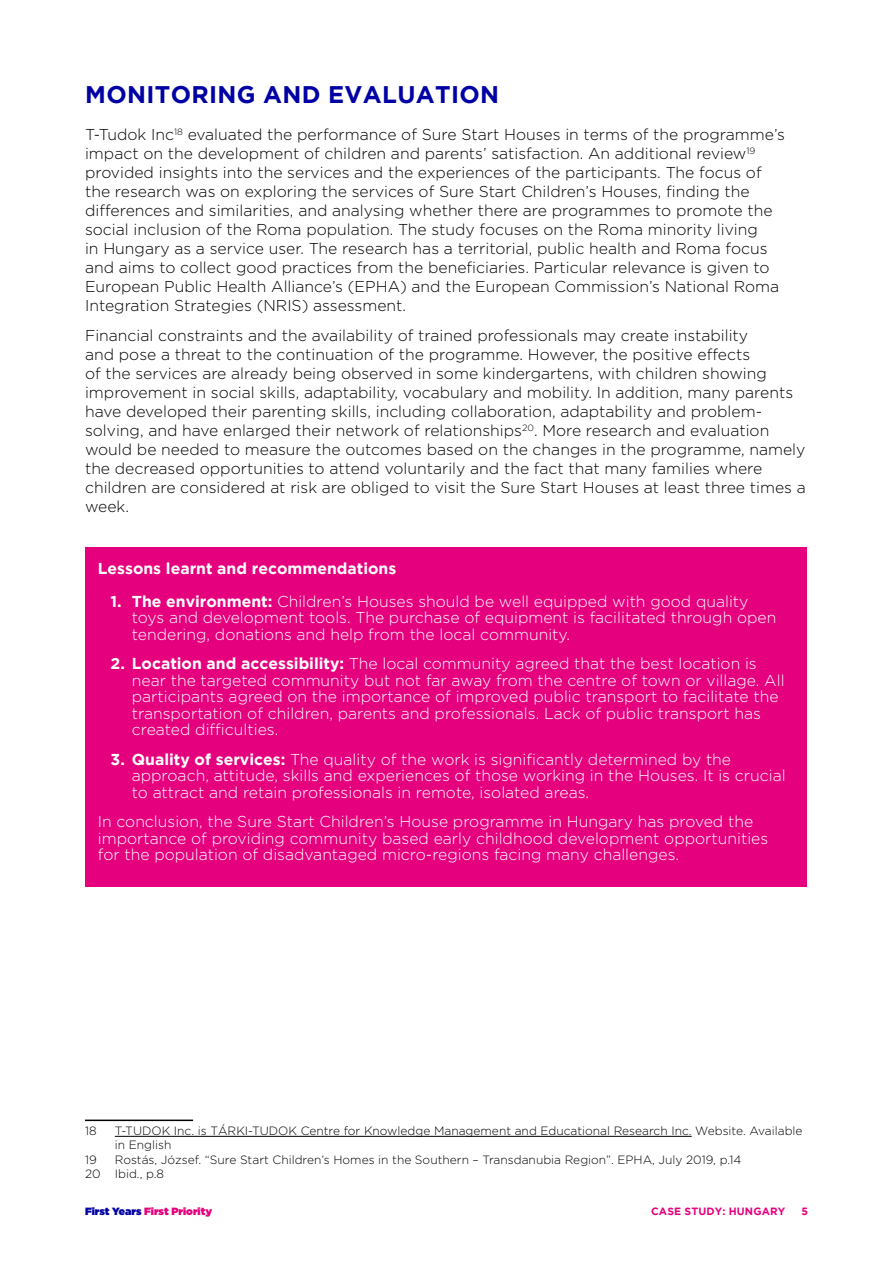
<style>
.page{position:relative;width:893px;height:1263px;background:#fff}
.page>*{position:absolute;margin:0;border:0;box-sizing:border-box;transform-origin:0 0}
.t1{font:700 24px "Gotham";letter-spacing:.015em;color:#0000a4}
.t2{font:300 15.75px/18.9px "Gotham";color:#000}
.t3{font:300 15.75px/16.5px "Gotham";color:#fff}
.t4{font:700 15.75px "Gotham";color:#fff}
.t5{font:300 12px/14.4px "Gotham";color:#000}
.t6{font:10.5px "Gotham Ultra";color:#e5007e}
.t7{font:700 10.5px "Gotham";letter-spacing:.015em;color:#e5007e}
.s1{font-weight:700}
.s2{color:#0000a4}
</style>
<div class="page">
<div style="left:85px;top:547px;width:721px;height:340px;background:#e5007e"></div>
<hr style="left:85px;top:1119px;width:108px;height:2px;background:#000">
<hr style="left:115px;top:1136px;width:577px;height:1px;background:#000">
<h1 class="t1" style="left:85px;top:80px;width:415px">MONITORING AND EVALUATION</h1>
<p class="t2" style="left:85px;top:125px;width:701px">T-Tudok Inc<sup>18</sup> evaluated the performance of Sure Start Houses in terms of the programme’s impact on the development of children and parents’ satisfaction. An additional review<sup>19 </sup>provided insights into the services and the experiences of the participants. The focus of the research was on exploring the services of Sure Start Children’s Houses, finding the differences and similarities, and analysing whether there are programmes to promote the social inclusion of the Roma population. The study focuses on the Roma minority living<br>in Hungary as a service user. The research has a territorial, public health and Roma focus and aims to collect good practices from the beneficiaries. Particular relevance is given to European Public Health Alliance’s (EPHA) and the European Commission’s National Roma Integration Strategies (NRIS) assessment.</p>
<p class="t2" style="left:85px;top:326px;width:722px">Financial constraints and the availability of trained professionals may create instability<br>and pose a threat to the continuation of the programme. However, the positive effects<br>of the services are already being observed in some kindergartens, with children showing improvement in social skills, adaptability, vocabulary and mobility. In addition, many parents have developed their parenting skills, including collaboration, adaptability and problem&shy;solving, and have enlarged their network of relationships<sup>20</sup>. More research and evaluation would be needed to measure the outcomes based on the changes in the programme, namely the decreased opportunities to attend voluntarily and the fact that many families where children are considered at risk are obliged to visit the Sure Start Houses at least three times a week.</p>
<p class="t4" style="left:98px;top:559px;width:300px">Lessons learnt and recommendations</p>
<p class="t3" style="left:132px;top:593px;width:646px;text-indent:-21px"><span class="s1">1. The environment:</span> Children’s Houses should be well equipped with good quality toys and development tools. The purchase of equipment is facilitated through open tendering, donations and help from the local community.</p>
<p class="t3" style="left:132px;top:655px;width:654px;text-indent:-21px"><span class="s1">2. Location and accessibility:</span> The local community agreed that the best location is near the targeted community but not far away from the centre of town or village. All participants agreed on the importance of improved public transport to facilitate the transportation of children, parents and professionals. Lack of public transport has created difficulties.</p>
<p class="t3" style="left:132px;top:751px;width:655px;text-indent:-21px"><span class="s1">3. Quality of services:</span> The quality of the work is significantly determined by the approach, attitude, skills and experiences of those working in the Houses. It is crucial to attract and retain professionals in remote, isolated areas.</p>
<p class="t3" style="left:98px;top:813px;width:672px">In conclusion, the Sure Start Children’s House programme in Hungary has proved the importance of providing community based early childhood development opportunities for the population of disadvantaged micro-regions facing many challenges.</p>
<p class="t5" style="left:85px;top:1123px;width:13px">18</p>
<p class="t5" style="left:115px;top:1123px;width:689px">T-TUDOK Inc. is TÁRKI-TUDOK Centre for Knowledge Management and Educational Research Inc. Website. Available in English</p>
<p class="t5" style="left:85px;top:1152px;width:13px">19</p>
<p class="t5" style="left:85px;top:1152px;width:658px;text-indent:30px">Rostás, József. “Sure Start Children’s Homes in the Southern – Transdanubia Region”. EPHA, July 2019, p.14<br>20 Ibid., p.8</p>
<p class="t7" style="left:651px;top:1205px;width:136px">CASE STUDY: HUNGARY</p>
<p class="t7" style="left:801px;top:1205px;width:8px">5</p>
<p class="t6" style="left:85px;top:1205px;width:129px"><span class="s2">First Years</span> First Priority</p>
</div>
